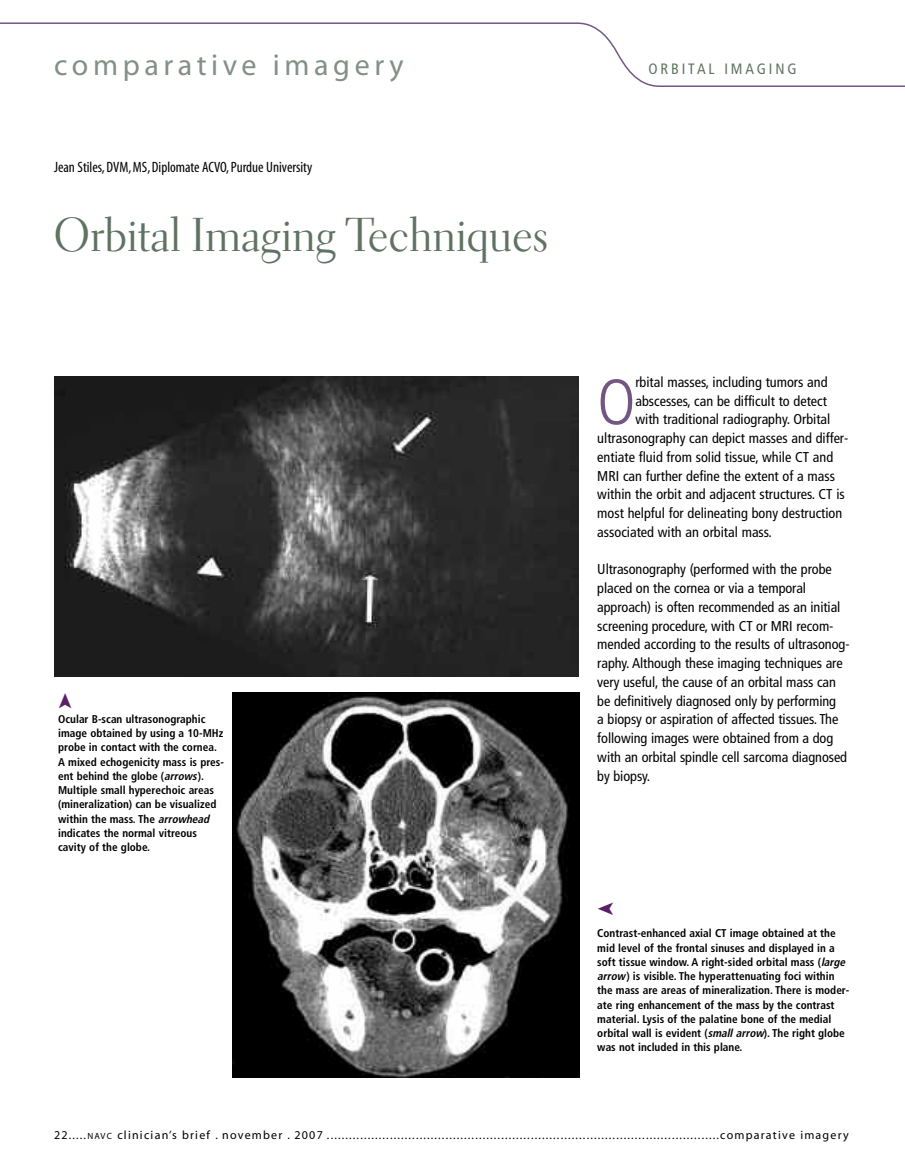
<style>
.page{position:relative;width:905px;height:1175px;background:#fff}
.page>*{position:absolute;margin:0;border:0;box-sizing:border-box;transform-origin:0 0}
.t1{font:300 condensed 64.2px "Frutiger";color:#735682}
.t2{font:48px "Electra LH Display";letter-spacing:.02em;color:#607362}
.t3{font:30px "Myriad";letter-spacing:.155em;color:#829086}
.t4{font:condensed 15px "Myriad";color:#000}
.t5{font:condensed 15px "Frutiger";letter-spacing:.19em;color:#607362}
.t6{font:condensed 14.25px/18.8px "Frutiger";letter-spacing:-.005em;color:#000}
.t7{font:12px "Myriad";letter-spacing:.1em;color:#000}
.t8{font:700 condensed 11.25px/14.2px "Frutiger";color:#000}
.s1{font-style:italic}
.s2{font-size:9px}
</style>
<div class="page">
<svg style="left:0;top:22px;width:904px;height:65px"></svg>
<img style="left:54px;top:376px;width:524px;height:301px">
<img style="left:232px;top:692px;width:347px;height:385px">
<h3 class="t3" style="left:54px;top:54px;width:351px">comparative imagery</h3>
<p class="t4" style="left:54px;top:162px;width:260px">Jean Stiles, DVM, MS, Diplomate ACVO, Purdue University</p>
<h2 class="t2" style="left:54px;top:216px;width:495px">Orbital Imaging Techniques</h2>
<p class="t8" style="left:58px;top:712px;width:167px">Ocular B-scan ultrasonographic image obtained by using a 10-MHz probe in contact with the cornea.<br>A mixed echogenicity mass is pres&shy;ent behind the globe (<span class="s1">arrows</span>).<br>Multiple small hyperechoic areas (mineralization) can be visualized within the mass. The <span class="s1">arrowhead </span>indicates the normal vitreous cavity of the globe.</p>
<p class="t5" style="left:648px;top:63px;width:150px">ORBITAL IMAGING</p>
<h1 class="t1" style="left:597px;top:376px;width:40px">O</h1>
<p class="t6" style="left:635px;top:374px;width:194px">rbital masses, including tumors and</p>
<p class="t6" style="left:635px;top:392px;width:193px">abscesses, can be difficult to detect</p>
<p class="t6" style="left:635px;top:411px;width:196px">with traditional radiography. Orbital</p>
<p class="t6" style="left:597px;top:430px;width:252px">ultrasonography can depict masses and differ-</p>
<p class="t6" style="left:597px;top:449px;width:237px">entiate fluid from solid tissue, while CT and</p>
<p class="t6" style="left:597px;top:467px;width:239px">MRI can further define the extent of a mass</p>
<p class="t6" style="left:597px;top:486px;width:249px">within the orbit and adjacent structures. CT is</p>
<p class="t6" style="left:597px;top:505px;width:246px">most helpful for delineating bony destruction</p>
<p class="t6" style="left:597px;top:524px;width:176px">associated with an orbital mass.</p>
<p class="t6" style="left:597px;top:561px;width:254px">Ultrasonography (performed with the probe placed on the cornea or via a temporal approach) is often recommended as an initial screening procedure, with CT or MRI recom&shy;mended according to the results of ultrasonog&shy;raphy. Although these imaging techniques are very useful, the cause of an orbital mass can be definitively diagnosed only by performing<br>a biopsy or aspiration of affected tissues. The following images were obtained from a dog with an orbital spindle cell sarcoma diagnosed by biopsy.</p>
<p class="t8" style="left:597px;top:927px;width:254px">Contrast-enhanced axial CT image obtained at the mid level of the frontal sinuses and displayed in a soft tissue window. A right-sided orbital mass (<span class="s1">large arrow</span>) is visible. The hyperattenuating foci within the mass are areas of mineralization. There is moder&shy;ate ring enhancement of the mass by the contrast material. Lysis of the palatine bone of the medial orbital wall is evident (<span class="s1">small arrow</span>). The right globe was not included in this plane.</p>
<p class="t7" style="left:54px;top:1129px;width:796px">22.....<span class="s2">NAVC</span> clinician’s brief . november . 2007 ..........................................................................................................comparative imagery</p>
</div>
